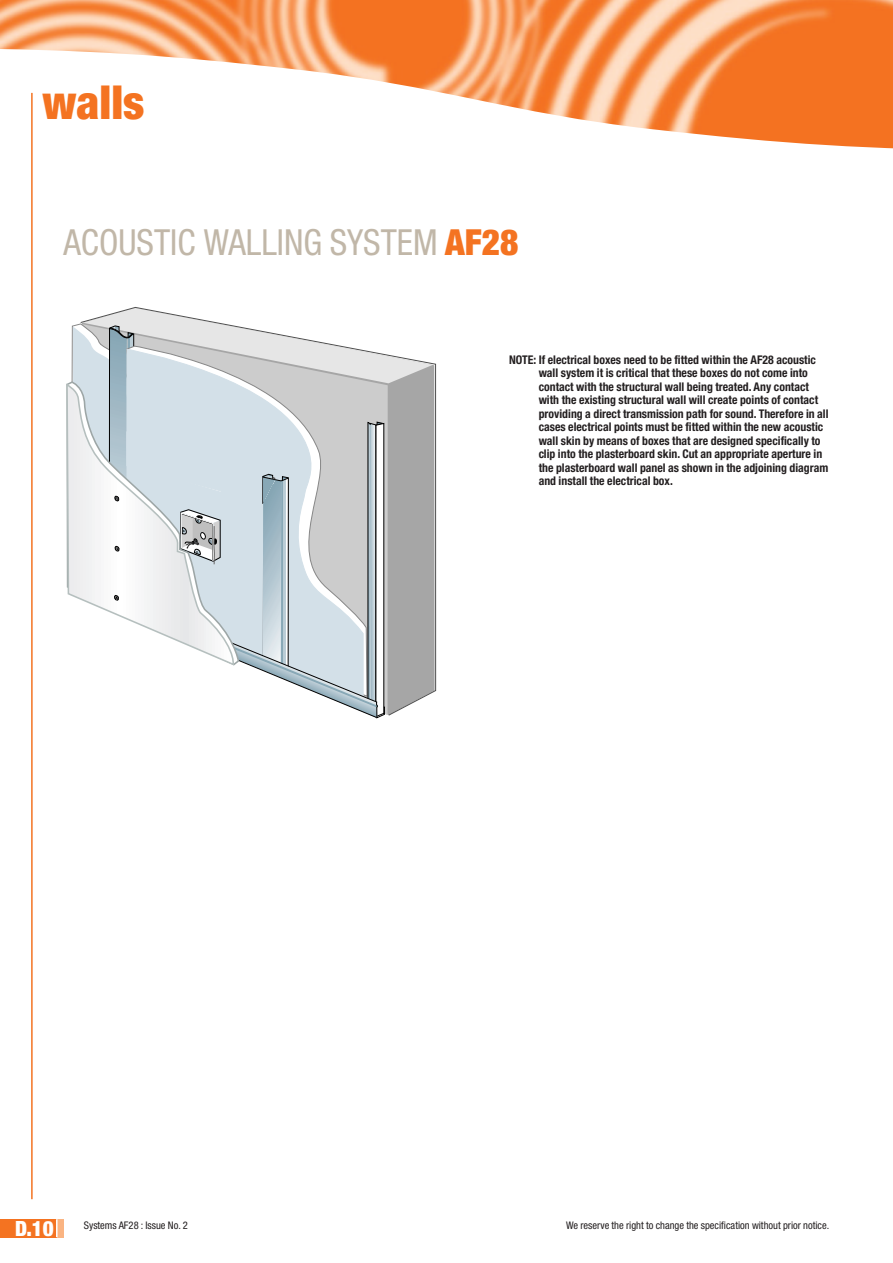
<style>
.page{position:relative;width:893px;height:1263px;background:#fff}
.page>*{position:absolute;margin:0;border:0;box-sizing:border-box;transform-origin:0 0}
.t1{font:900 condensed 46.8px "Helvetica Neue";color:#f47321}
.t2{font:condensed 36px "Helvetica Neue";color:#c1b7a8}
.t3{font:900 condensed 21px "Helvetica Neue";color:#fff}
.t4{font:700 condensed 12px/13.5px "Helvetica Neue";color:#231f20}
.t5{font:condensed 10.5px "Helvetica Neue";color:#231f20}
.s1{font-weight:900;color:#f47321}
</style>
<div class="page">
<img style="left:0;top:0;width:893px;height:48px">
<svg style="left:0;top:48px;width:893px;height:101px"></svg>
<div style="left:0;top:1219px;width:59px;height:18px;background:#f47321"></div>
<div style="left:57px;top:1219px;width:6px;height:18px;background:#fab482"></div>
<svg style="left:56px;top:1219px;width:2px;height:18px"></svg>
<hr style="left:31px;top:93px;width:2px;height:1106px;background:#f47321">
<svg style="left:66px;top:307px;width:369px;height:412px"></svg>
<h1 class="t1" style="left:43px;top:85px;width:103px">walls</h1>
<h2 class="t2" style="left:63px;top:229px;width:457px">ACOUSTIC WALLING SYSTEM <span class="s1">AF28</span></h2>
<p class="t4" style="left:539px;top:354px;width:291px;text-indent:-30px">NOTE: If electrical boxes need to be fitted within the AF28 acoustic wall system it is critical that these boxes do not come into contact with the structural wall being treated. Any contact with the existing structural wall will create points of contact providing a direct transmission path for sound. Therefore in all cases electrical points must be fitted within the new acoustic wall skin by means of boxes that are designed specifically to clip into the plasterboard skin. Cut an appropriate aperture in the plasterboard wall panel as shown in the adjoining diagram and install the electrical box.</p>
<h3 class="t3" style="left:15px;top:1221px;width:40px">D.10</h3>
<p class="t5" style="left:84px;top:1221px;width:105px">Systems AF28 : Issue No. 2</p>
<p class="t5" style="left:566px;top:1221px;width:265px">We reserve the right to change the specification without prior notice.</p>
</div>
